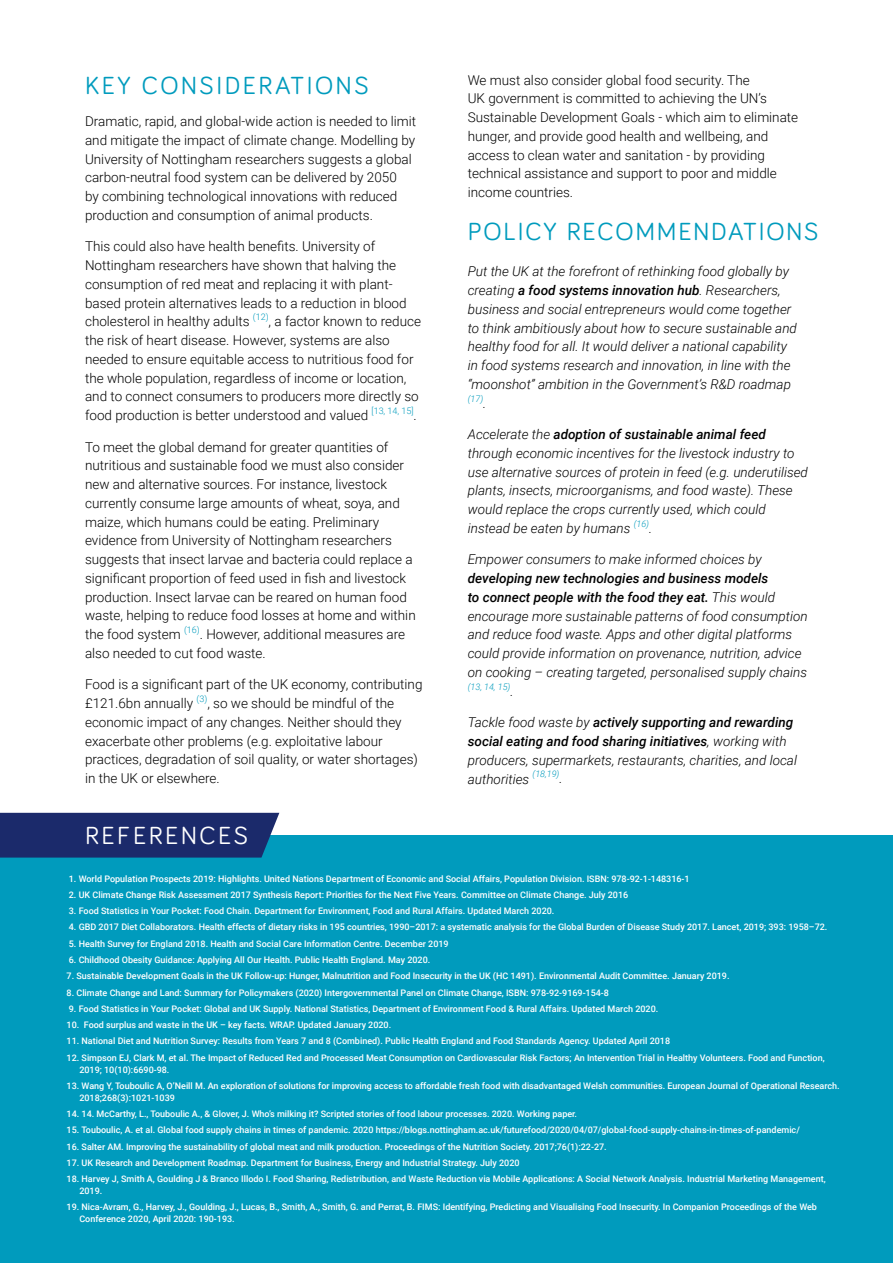
<style>
.page{position:relative;width:893px;height:1263px;background:#fff}
.page>*{position:absolute;margin:0;border:0;box-sizing:border-box;transform-origin:0 0}
.t1{font:25.5px "Bariol";letter-spacing:.075em;color:#009bbd}
.t2{font:25.5px "Bariol";letter-spacing:.1em;color:#009bbd}
.t3{font:25.5px "Bariol";letter-spacing:.1em;color:#fff}
.t4{font:300 13.5px/18.8px "Roboto";color:#000}
.t5{font:italic 300 13.5px/18.8px "Roboto";color:#000}
.t6{font:500 9px/12px "Roboto";color:#fff}
.t7{font:italic 300 9px "Roboto";color:#009bbd}
.s1{font-weight:500}
.s2{font-size:13.5px;color:#000}
</style>
<div class="page">
<div style="left:0;top:835px;width:893px;height:428px;background:#009bbd"></div>
<div style="left:0;top:813px;width:279px;height:44px;background:#1b2a6b"></div>
<h1 class="t2" style="left:85px;top:69px;width:285px">KEY CONSIDERATIONS</h1>
<p class="t4" style="left:85px;top:111px;width:333px">Dramatic, rapid, and global-wide action is needed to limit and mitigate the impact of climate change. Modelling by University of Nottingham researchers suggests a global carbon-neutral food system can be delivered by 2050<br>by combining technological innovations with reduced production and consumption of animal products.</p>
<p class="t4" style="left:85px;top:237px;width:337px">This could also have health benefits. University of Nottingham researchers have shown that halving the consumption of red meat and replacing it with plant&shy;based protein alternatives leads to a reduction in blood cholesterol in healthy adults <sup>(12)</sup>, a factor known to reduce the risk of heart disease. However, systems are also needed to ensure equitable access to nutritious food for the whole population, regardless of income or location, and to connect consumers to producers more directly so food production is better understood and valued <sup>[13,</sup> <sup>14,</sup> <sup>15]</sup>.</p>
<p class="t4" style="left:85px;top:437px;width:332px">To meet the global demand for greater quantities of nutritious and sustainable food we must also consider new and alternative sources. For instance, livestock currently consume large amounts of wheat, soya, and maize, which humans could be eating. Preliminary evidence from University of Nottingham researchers suggests that insect larvae and bacteria could replace a significant proportion of feed used in fish and livestock production. Insect larvae can be reared on human food waste, helping to reduce food losses at home and within the food system <sup>(16)</sup>. However, additional measures are also needed to cut food waste.</p>
<p class="t4" style="left:85px;top:675px;width:339px">Food is a significant part of the UK economy, contributing £121.6bn annually <sup>(3)</sup>, so we should be mindful of the economic impact of any changes. Neither should they exacerbate other problems (e.g. exploitative labour practices, degradation of soil quality, or water shortages) in the UK or elsewhere.</p>
<h1 class="t3" style="left:85px;top:818px;width:164px">REFERENCES</h1>
<p class="t4" style="left:468px;top:70px;width:332px">We must also consider global food security. The<br>UK government is committed to achieving the UN’s Sustainable Development Goals - which aim to eliminate hunger, and provide good health and wellbeing, and access to clean water and sanitation - by providing technical assistance and support to poor and middle income countries.</p>
<h1 class="t1" style="left:468px;top:214px;width:352px">POLICY RECOMMENDATIONS</h1>
<p class="t5" style="left:468px;top:262px;width:331px">Put the UK at the forefront of rethinking food globally by creating <span class="s1">a food systems innovation hub</span>. Researchers, business and social entrepreneurs would come together to think ambitiously about how to secure sustainable and healthy food for all. It would deliver a national capability in food systems research and innovation, in line with the “moonshot” ambition in the Government’s R&amp;D roadmap</p>
<p class="t7" style="left:468px;top:392px;width:20px">(17)<span class="s2">.</span></p>
<p class="t5" style="left:468px;top:424px;width:342px">Accelerate the <span class="s1">adoption of sustainable animal feed </span>through economic incentives for the livestock industry to use alternative sources of protein in feed (e.g. underutilised plants, insects, microorganisms, and food waste). These would replace the crops currently used, which could instead be eaten by humans <sup>(16)</sup>.</p>
<h2 class="t5" style="left:468px;top:550px;width:295px">Empower consumers to make informed choices by</h2>
<p class="t5" style="left:468px;top:568px;width:342px"><span class="s1">developing new technologies and business models<br>to connect people with the food they eat.</span> This would encourage more sustainable patterns of food consumption and reduce food waste. Apps and other digital platforms could provide information on provenance, nutrition, advice on cooking – creating targeted, personalised supply chains</p>
<p class="t7" style="left:468px;top:680px;width:47px">(13, 14, 15)<span class="s2">.</span></p>
<h2 class="t5" style="left:468px;top:712px;width:331px">Tackle food waste by <span class="s1">actively supporting and rewarding social eating and food sharing initiatives</span>, working with producers, supermarkets, restaurants, charities, and local authorities <sup>(18,19)</sup>.</h2>
<p class="t6" style="left:69px;top:872px;width:622px">1. World Population Prospects 2019: Highlights. United Nations Department of Economic and Social Affairs, Population Division. ISBN: 978-92-1-148316-1</p>
<p class="t6" style="left:69px;top:888px;width:561px">2. UK Climate Change Risk Assessment 2017 Synthesis Report: Priorities for the Next Five Years. Committee on Climate Change. July 2016</p>
<p class="t6" style="left:69px;top:905px;width:487px">3. Food Statistics in Your Pocket: Food Chain. Department for Environment, Food and Rural Affairs. Updated March 2020.</p>
<p class="t6" style="left:69px;top:921px;width:760px">4. GBD 2017 Diet Collaborators. Health effects of dietary risks in 195 countries, 1990–2017: a systematic analysis for the Global Burden of Disease Study 2017. Lancet, 2019; 393: 1958–72.</p>
<p class="t6" style="left:69px;top:937px;width:381px">5. Health Survey for England 2018. Health and Social Care Information Centre. December 2019</p>
<p class="t6" style="left:69px;top:953px;width:363px">6. Childhood Obesity Guidance: Applying All Our Health. Public Health England. May 2020.</p>
<p class="t6" style="left:67px;top:970px;width:664px">7. Sustainable Development Goals in the UK Follow-up: Hunger, Malnutrition and Food Insecurity in the UK (HC 1491). Environmental Audit Committee. January 2019.</p>
<p class="t6" style="left:67px;top:986px;width:544px">8. Climate Change and Land: Summary for Policymakers (2020) Intergovernmental Panel on Climate Change, ISBN: 978-92-9169-154-8</p>
<p class="t6" style="left:69px;top:1002px;width:591px">9. Food Statistics in Your Pocket: Global and UK Supply. National Statistics, Department of Environment Food &amp; Rural Affairs. Updated March 2020.</p>
<p class="t6" style="left:67px;top:1018px;width:326px">10. Food surplus and waste in the UK – key facts. WRAP. Updated January 2020.</p>
<p class="t6" style="left:67px;top:1035px;width:605px">11. National Diet and Nutrition Survey: Results from Years 7 and 8 (Combined). Public Health England and Food Standards Agency. Updated April 2018</p>
<p class="t6" style="left:79px;top:1051px;width:747px;text-indent:-13px">12. Simpson EJ, Clark M, et al. The Impact of Reduced Red and Processed Meat Consumption on Cardiovascular Risk Factors; An Intervention Trial in Healthy Volunteers. Food and Function,<br>2019; 10(10):6690-98.</p>
<p class="t6" style="left:79px;top:1079px;width:762px;text-indent:-13px">13. Wang Y, Touboulic A, O’Neill M. An exploration of solutions for improving access to affordable fresh food with disadvantaged Welsh communities. European Journal of Operational Research.<br>2018;268(3):1021-1039</p>
<p class="t6" style="left:67px;top:1107px;width:512px">14. 14. McCarthy, L., Touboulic A., &amp; Glover, J. Who’s milking it? Scripted stories of food labour processes. 2020. Working paper.</p>
<p class="t6" style="left:67px;top:1124px;width:735px">15. Touboulic, A. et al. Global food supply chains in times of pandemic. 2020 https://blogs.nottingham.ac.uk/futurefood/2020/04/07/global-food-supply-chains-in-times-of-pandemic/</p>
<p class="t6" style="left:67px;top:1140px;width:542px">16. Salter AM. Improving the sustainability of global meat and milk production. Proceedings of the Nutrition Society. 2017;76(1):22-27.</p>
<p class="t6" style="left:67px;top:1156px;width:454px">17. UK Research and Development Roadmap. Department for Business, Energy and Industrial Strategy. July 2020</p>
<p class="t6" style="left:79px;top:1172px;width:748px;text-indent:-13px">18. Harvey J, Smith A, Goulding J &amp; Branco Illodo I. Food Sharing, Redistribution, and Waste Reduction via Mobile Applications: A Social Network Analysis. Industrial Marketing Management,<br>2019.</p>
<p class="t6" style="left:79px;top:1201px;width:739px;text-indent:-13px">19. Nica-Avram, G., Harvey, J., Goulding, J., Lucas, B., Smith, A., Smith, G. and Perrat, B. FIMS: Identifying, Predicting and Visualising Food Insecurity. In Companion Proceedings of the Web<br>Conference 2020, April 2020: 190-193.</p>
</div>
